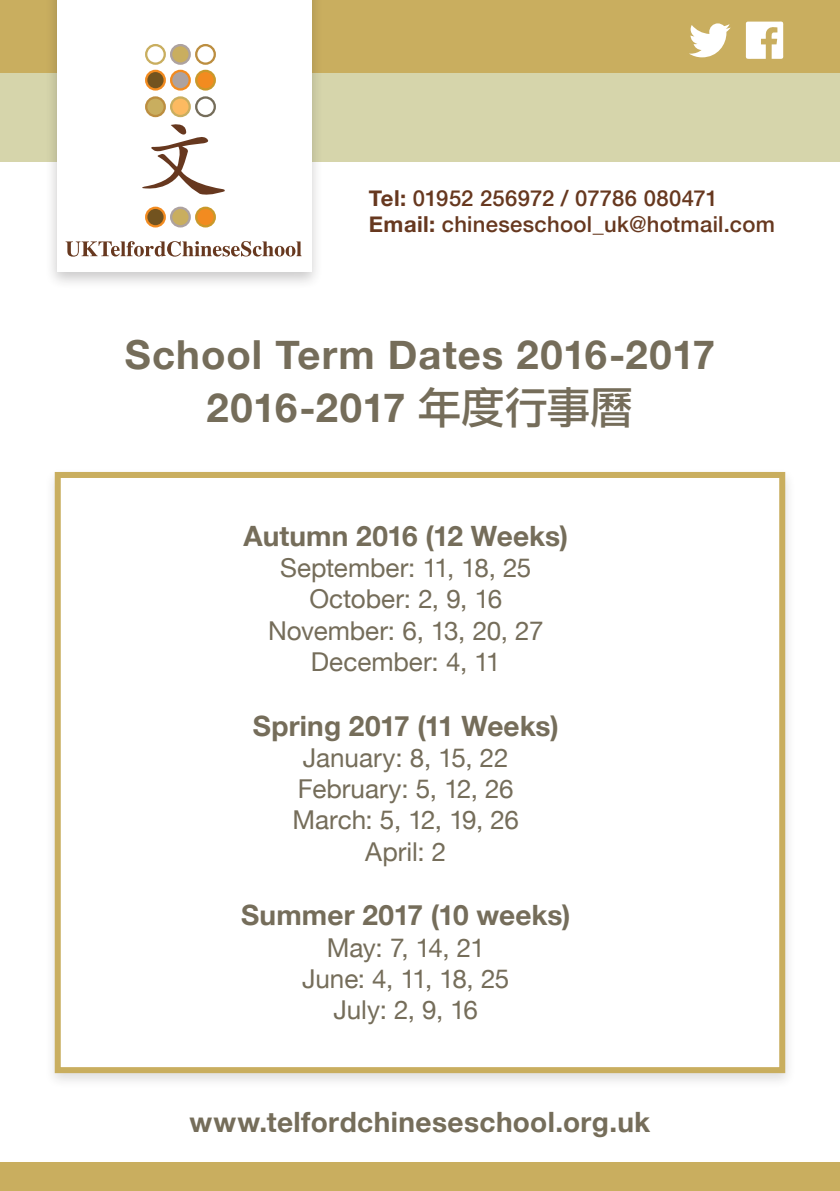
<style>
.page{position:relative;width:840px;height:1191px;background:#fff}
.page>*{position:absolute;margin:0;border:0;box-sizing:border-box;transform-origin:0 0}
.t1{font:700 40px/52.8px "Helvetica Neue";letter-spacing:.025em;color:#756d5a;text-align:center}
.t2{font:700 28px "Helvetica Neue";letter-spacing:.01em;color:#756d5a}
.t3{font:26px/31.2px "Helvetica Neue";letter-spacing:-.005em;color:#756d5a;text-align:center}
.t4{font:500 22px/26.4px "Helvetica Neue";letter-spacing:.015em;color:#67381f}
.s1{font-weight:700}
.s2{font-family:"Li Gothic Med";font-weight:400;font-size:44px}
</style>
<div class="page">
<div style="left:0;top:0;width:839px;height:162px;background:#d6d5ab"></div>
<div style="left:0;top:0;width:839px;height:72px;background:#c9ae5f"></div>
<div style="left:44px;top:466px;width:751px;height:623px;background:#231f20;opacity:.15"></div>
<div style="left:55px;top:472px;width:729px;height:601px;background:#fff;border:6px solid #c9ae5f"></div>
<div style="left:45px;top:0;width:278px;height:289px;background:#231f20;opacity:.24"></div>
<div style="left:57px;top:0;width:254px;height:271px;background:#fff"></div>
<div style="left:171px;top:45px;width:18px;height:19px;background:#c9ae5f;border-radius:50%"></div>
<div style="left:170px;top:44px;width:21px;height:21px;border:2px solid #ada2a0;border-radius:50%"></div>
<div style="left:171px;top:71px;width:18px;height:18px;background:#ada2a0;border-radius:50%"></div>
<div style="left:170px;top:70px;width:21px;height:21px;border:2px solid #f28b20;border-radius:50%"></div>
<div style="left:145px;top:44px;width:21px;height:21px;border:2px solid #c9ae5f;border-radius:50%"></div>
<div style="left:195px;top:44px;width:21px;height:21px;border:2px solid #bc8e40;border-radius:50%"></div>
<div style="left:146px;top:71px;width:19px;height:18px;background:#72531f;border-radius:50%"></div>
<div style="left:145px;top:70px;width:21px;height:21px;border:2px solid #f28b20;border-radius:50%"></div>
<div style="left:196px;top:71px;width:19px;height:18px;background:#f28b20;border-radius:50%"></div>
<div style="left:195px;top:70px;width:21px;height:21px;border:2px solid #ca992a;border-radius:50%"></div>
<div style="left:146px;top:97px;width:19px;height:19px;background:#c9ae5f;border-radius:50%"></div>
<div style="left:145px;top:96px;width:21px;height:21px;border:2px solid #bc8e40;border-radius:50%"></div>
<div style="left:195px;top:96px;width:21px;height:21px;border:2px solid #756d5a;border-radius:50%"></div>
<div style="left:171px;top:97px;width:18px;height:19px;background:#fcba61;border-radius:50%"></div>
<div style="left:170px;top:96px;width:21px;height:21px;border:2px solid #c9ae5f;border-radius:50%"></div>
<div style="left:146px;top:208px;width:19px;height:18px;background:#72531f;border-radius:50%"></div>
<div style="left:145px;top:207px;width:21px;height:20px;border:2px solid #f28b20;border-radius:50%"></div>
<div style="left:196px;top:208px;width:19px;height:18px;background:#f28b20;border-radius:50%"></div>
<div style="left:195px;top:207px;width:21px;height:20px;border:2px solid #ca992a;border-radius:50%"></div>
<div style="left:171px;top:208px;width:18px;height:18px;background:#c9ae5f;border-radius:50%"></div>
<div style="left:170px;top:207px;width:21px;height:20px;border:2px solid #ada2a0;border-radius:50%"></div>
<svg style="left:142px;top:124px;width:83px;height:71px"></svg>
<svg style="left:66px;top:241px;width:235px;height:16px"></svg>
<div style="left:0;top:1162px;width:839px;height:29px;background:#c9ae5f"></div>
<svg style="left:689px;top:23px;width:41px;height:34px"></svg>
<svg style="left:745px;top:21px;width:37px;height:38px"></svg>
<p class="t4" style="left:369px;top:184px;width:407px"><span class="s1">Tel:</span> 01952 256972 / 07786 080471<br><span class="s1">Email:</span> chineseschool_uk@hotmail.com</p>
<h1 class="t1" style="left:125px;top:326px;width:591px">School Term Dates 2016-2017<br>2016-2017 <span class="s2">年度行事曆</span></h1>
<p class="t2" style="left:243px;top:511px;width:326px">Autumn 2016 (12 Weeks)</p>
<p class="t3" style="left:268px;top:550px;width:277px">September: 11, 18, 25<br>October: 2, 9, 16<br>November: 6, 13, 20, 27<br>December: 4, 11</p>
<p class="t2" style="left:253px;top:700px;width:307px">Spring 2017 (11 Weeks)</p>
<p class="t3" style="left:292px;top:740px;width:228px">January: 8, 15, 22<br>February: 5, 12, 26<br>March: 5, 12, 19, 26<br>April: 2</p>
<p class="t2" style="left:241px;top:890px;width:330px">Summer 2017 (10 weeks)</p>
<p class="t3" style="left:302px;top:930px;width:208px">May: 7, 14, 21<br>June: 4, 11, 18, 25<br>July: 2, 9, 16</p>
<p class="t2" style="left:189px;top:1096px;width:462px">www.telfordchineseschool.org.uk</p>
</div>
